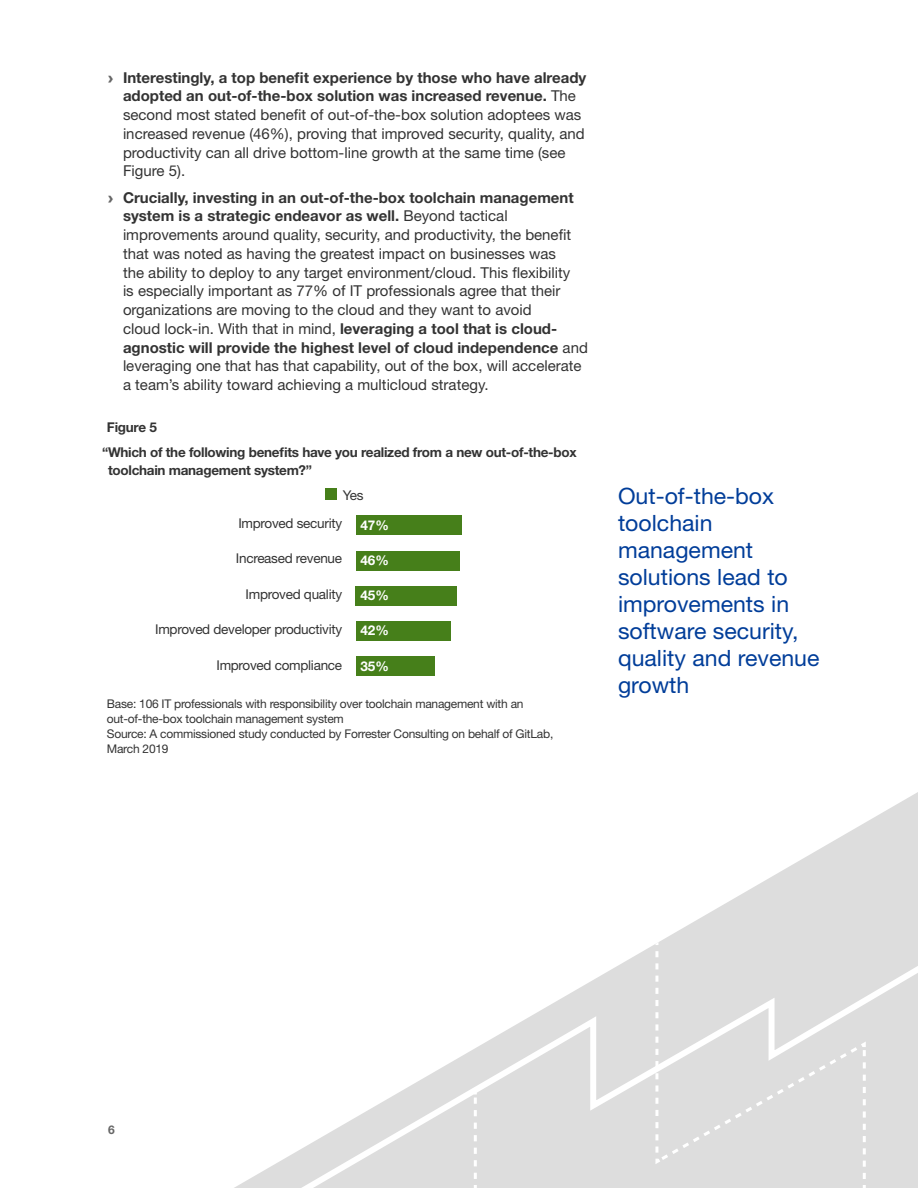
<style>
.page{position:relative;width:918px;height:1188px;background:#fff}
.page>*{position:absolute;margin:0;border:0;box-sizing:border-box;transform-origin:0 0}
.t1{font:22.5px/27px "Helvetica Neue LT Std";color:#003d99}
.t2{font:15px/18.8px "Helvetica Neue LT Std";color:#333}
.t3{font:700 13.5px/18.8px "Helvetica Neue LT Std";letter-spacing:-.02em;color:#333}
.t4{font:13.5px "Helvetica Neue LT Std";letter-spacing:-.02em;color:#333}
.t5{font:700 13.5px "Helvetica Neue LT Std";color:#fff}
.t6{font:12px/15px "Helvetica Neue LT Std";letter-spacing:-.02em;color:#333}
.t7{font:700 12px "Helvetica Neue LT Std";color:#666}
.s1{font-family:"Arial";font-weight:900;color:#666}
.s2{font-weight:700}
</style>
<div class="page">
<svg style="left:234px;top:792px;width:684px;height:396px"></svg>
<svg style="left:291px;top:956px;width:627px;height:232px"></svg>
<svg style="left:474px;top:1091px;width:3px;height:88px"></svg>
<div style="left:654px;top:933px;width:213px;height:246px;background:#ddd"></div>
<div style="left:356px;top:516px;width:106px;height:19px;background:#467f1a"></div>
<div style="left:356px;top:551px;width:103px;height:19px;background:#467f1a"></div>
<div style="left:356px;top:586px;width:101px;height:20px;background:#467f1a"></div>
<div style="left:356px;top:621px;width:94px;height:20px;background:#467f1a"></div>
<div style="left:356px;top:657px;width:79px;height:19px;background:#467f1a"></div>
<div style="left:325px;top:488px;width:12px;height:12px;background:#467f1a"></div>
<p class="t2" style="left:123px;top:68px;width:465px;text-indent:-15px"><span class="s1">›</span> <span class="s2">Interestingly, a top benefit experience by those who have already adopted an out-of-the-box solution was increased revenue.</span> The second most stated benefit of out-of-the-box solution adoptees was increased revenue (46%), proving that improved security, quality, and productivity can all drive bottom-line growth at the same time (see Figure 5).</p>
<p class="t2" style="left:123px;top:188px;width:466px;text-indent:-15px"><span class="s1">›</span> <span class="s2">Crucially, investing in an out-of-the-box toolchain management system is a strategic endeavor as well.</span> Beyond tactical improvements around quality, security, and productivity, the benefit that was noted as having the greatest impact on businesses was<br>the ability to deploy to any target environment/cloud. This flexibility<br>is especially important as 77% of IT professionals agree that their organizations are moving to the cloud and they want to avoid<br>cloud lock-in. With that in mind, <span class="s2">leveraging a tool that is cloud&shy;agnostic will provide the highest level of cloud independence</span> and leveraging one that has that capability, out of the box, will accelerate a team’s ability toward achieving a multicloud strategy.</p>
<p class="t3" style="left:107px;top:418px;width:51px">Figure 5</p>
<p class="t3" style="left:108px;top:442px;width:470px;text-indent:-6px">“Which of the following benefits have you realized from a new out-of-the-box toolchain management system?”</p>
<p class="t4" style="left:343px;top:487px;width:22px">Yes</p>
<p class="t4" style="left:238px;top:515px;width:105px">Improved security</p>
<p class="t5" style="left:360px;top:516px;width:30px">47%</p>
<p class="t4" style="left:236px;top:551px;width:108px">Increased revenue</p>
<p class="t5" style="left:360px;top:552px;width:30px">46%</p>
<p class="t4" style="left:246px;top:586px;width:98px">Improved quality</p>
<p class="t5" style="left:360px;top:587px;width:30px">45%</p>
<p class="t4" style="left:155px;top:621px;width:188px">Improved developer productivity</p>
<p class="t5" style="left:360px;top:622px;width:30px">42%</p>
<p class="t4" style="left:216px;top:657px;width:127px">Improved compliance</p>
<p class="t5" style="left:360px;top:657px;width:30px">35%</p>
<p class="t6" style="left:107px;top:696px;width:448px">Base: 106 IT professionals with responsibility over toolchain management with an out-of-the-box toolchain management system<br>Source: A commissioned study conducted by Forrester Consulting on behalf of GitLab, March 2019</p>
<p class="t1" style="left:618px;top:482px;width:203px">Out-of-the-box toolchain management solutions lead to improvements in software security, quality and revenue growth</p>
<p class="t7" style="left:108px;top:1122px;width:8px">6</p>
</div>
